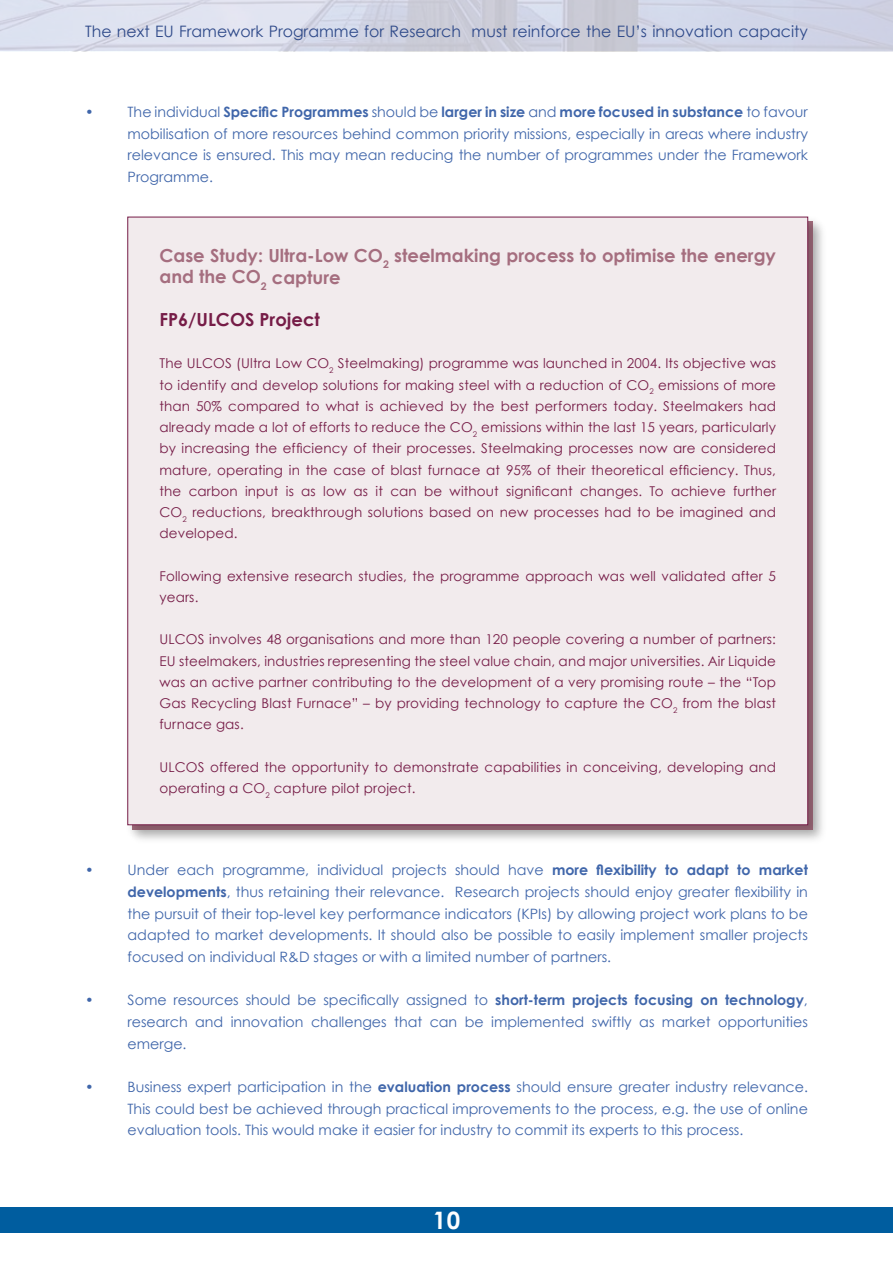
<style>
.page{position:relative;width:893px;height:1263px;background:#fff}
.page>*{position:absolute;margin:0;border:0;box-sizing:border-box;transform-origin:0 0}
.t1{font:700 24px "Century Gothic";color:#fff}
.t2{font:700 18px/21.1px "Century Gothic";color:#a56e7f}
.t3{font:700 18px "Century Gothic";color:#761c47}
.t4{font:15.75px "Century Gothic";color:#2e4989}
.t5{font:14.25px/21.6px "Century Gothic";color:#4066aa;text-align:justify}
.t6{font:13.5px/21.3px "Century Gothic";letter-spacing:.01em;color:#761c47;text-align:justify}
.s1{font-weight:700}
</style>
<div class="page">
<img style="left:0;top:0;width:893px;height:51px">
<div style="left:0;top:1208px;width:893px;height:25px;background:#005d9f"></div>
<div style="left:124px;top:214px;width:699px;height:626px;background:#000;opacity:.2"></div>
<div style="left:128px;top:217px;width:680px;height:608px;background:#f2ebed;border:1px solid #761c47"></div>
<p class="t4" style="left:85px;top:22px;width:724px">The next EU Framework Programme for Research must reinforce the EU’s innovation capacity</p>
<p class="t5" style="left:128px;top:101px;width:682px;text-indent:-43px">• The individual <span class="s1">Specific Programmes</span> should be <span class="s1">larger in size</span> and <span class="s1">more focused in substance</span> to favour mobilisation of more resources behind common priority missions, especially in areas where industry relevance is ensured. This may mean reducing the number of programmes under the Framework Programme.</p>
<h2 class="t2" style="left:159px;top:245px;width:618px">Case Study: Ultra-Low CO<sub>2</sub> steelmaking process to optimise the energy and the CO<sub>2</sub> capture</h2>
<h2 class="t3" style="left:159px;top:308px;width:162px">FP6/ULCOS Project</h2>
<p class="t6" style="left:159px;top:353px;width:618px">The ULCOS (Ultra Low CO<sub>2</sub> Steelmaking) programme was launched in 2004. Its objective was to identify and develop solutions for making steel with a reduction of CO<sub>2</sub> emissions of more than 50% compared to what is achieved by the best performers today. Steelmakers had already made a lot of efforts to reduce the CO<sub>2</sub> emissions within the last 15 years, particularly by increasing the efficiency of their processes. Steelmaking processes now are considered mature, operating in the case of blast furnace at 95% of their theoretical efficiency. Thus, the carbon input is as low as it can be without significant changes. To achieve further CO<sub>2</sub> reductions, breakthrough solutions based on new processes had to be imagined and developed.</p>
<p class="t6" style="left:159px;top:565px;width:618px">Following extensive research studies, the programme approach was well validated after 5 years.</p>
<p class="t6" style="left:159px;top:629px;width:618px">ULCOS involves 48 organisations and more than 120 people covering a number of partners:<br>EU steelmakers, industries representing the steel value chain, and major universities. Air Liquide was an active partner contributing to the development of a very promising route – the “Top Gas Recycling Blast Furnace” – by providing technology to capture the CO<sub>2</sub> from the blast furnace gas.</p>
<p class="t6" style="left:159px;top:756px;width:618px">ULCOS offered the opportunity to demonstrate capabilities in conceiving, developing and operating a CO<sub>2</sub> capture pilot project.</p>
<p class="t5" style="left:128px;top:859px;width:682px;text-indent:-43px">• Under each programme, individual projects should have <span class="s1">more flexibility to adapt to market developments</span>, thus retaining their relevance. Research projects should enjoy greater flexibility in the pursuit of their top-level key performance indicators (KPIs) by allowing project work plans to be adapted to market developments. It should also be possible to easily implement smaller projects focused on individual R&amp;D stages or with a limited number of partners.</p>
<p class="t5" style="left:128px;top:989px;width:682px;text-indent:-43px">• Some resources should be specifically assigned to <span class="s1">short-term projects focusing on technology</span>, research and innovation challenges that can be implemented swiftly as market opportunities emerge.</p>
<p class="t5" style="left:128px;top:1076px;width:682px;text-indent:-43px">• Business expert participation in the <span class="s1">evaluation process</span> should ensure greater industry relevance.<br>This could best be achieved through practical improvements to the process, e.g. the use of online evaluation tools. This would make it easier for industry to commit its experts to this process.</p>
<h1 class="t1" style="left:433px;top:1205px;width:29px">10</h1>
</div>
